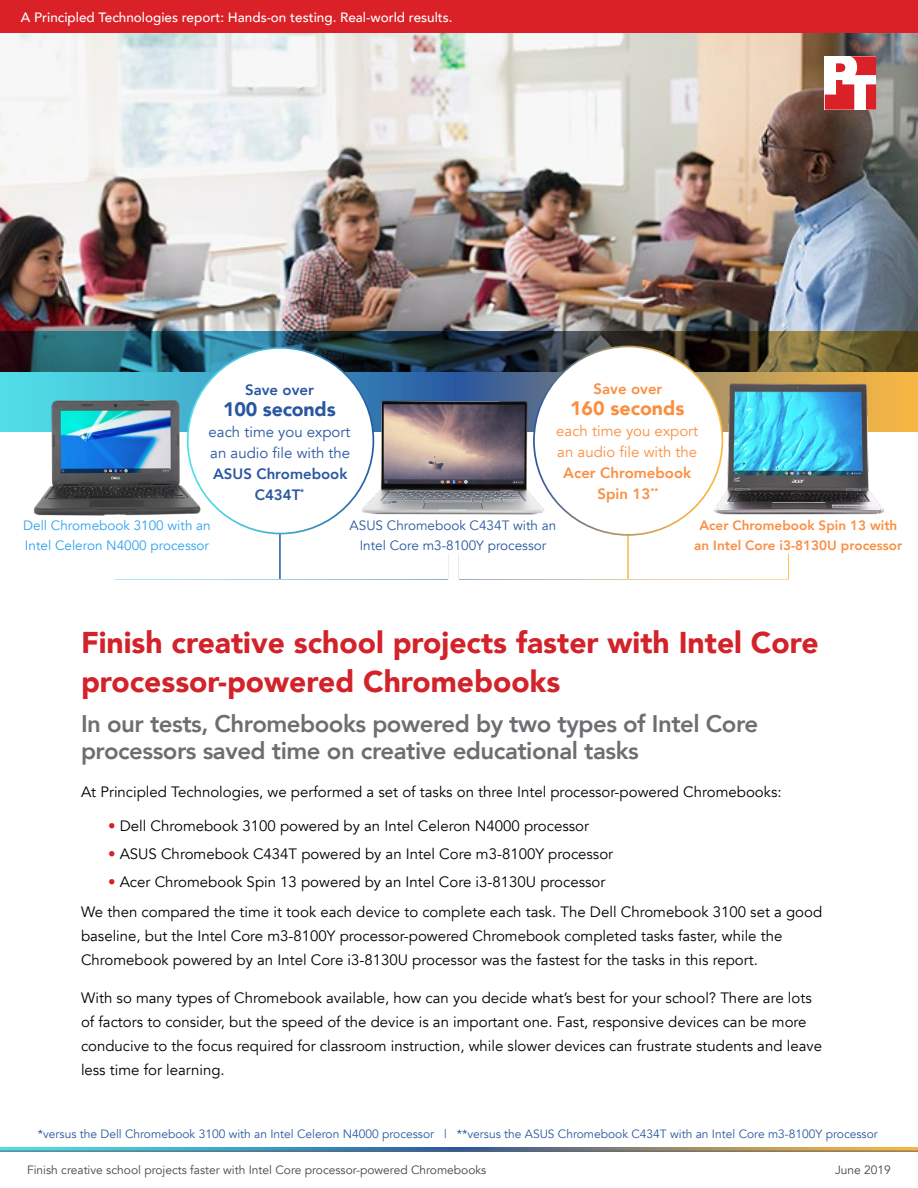
<style>
.page{position:relative;width:918px;height:1188px;background:#fff}
.page>*{position:absolute;margin:0;border:0;box-sizing:border-box;transform-origin:0 0}
.t1{font:900 30px/39px "Avenir";color:#d2232a}
.t2{font:800 24px/27px "Avenir";letter-spacing:-.02em;color:#6d6e71}
.t3{font:900 19.5px "Avenir";letter-spacing:-.01em;color:#2957a0}
.t4{font:900 19.5px "Avenir";color:#fa8f42}
.t5{font:15px/24px "Avenir";color:#000}
.t6{font:15px/21px "Avenir";color:#2957a0}
.t7{font:15px/21px "Avenir";color:#fa8f42}
.t8{font:800 15px/21px "Avenir";color:#fa8f42;text-align:center}
.t9{font:800 15px/21px "Avenir";color:#2957a0;text-align:center}
.t10{font:500 13.5px "Avenir";color:#fff}
.t11{font:800 13.5px/19.5px "Avenir";color:#fa8f42;text-align:center}
.t12{font:13.5px/19.5px "Avenir";color:#2957a0;text-align:center}
.t13{font:13.5px/19.5px "Avenir";color:#2fa2f0}
.t14{font:12px "Avenir";color:#2957a0}
.t15{font:12px "Avenir";color:#464547}
.s1{color:#d2232a}
</style>
<div class="page">
<img style="left:0;top:33px;width:918px;height:299px">
<img style="left:0;top:332px;width:918px;height:100px">
<svg style="left:0;top:1148px;width:918px;height:3px;background:#6c9092"></svg>
<img style="left:33px;top:400px;width:168px;height:115px">
<img style="left:361px;top:400px;width:184px;height:115px">
<img style="left:711px;top:382px;width:174px;height:133px">
<hr style="left:279px;top:526px;width:2px;height:53px;background:#2957a0">
<hr style="left:627px;top:526px;width:2px;height:53px;background:#fab842">
<div style="left:188px;top:348px;width:185px;height:186px;background:#fff;border-radius:50%"></div>
<div style="left:534px;top:346px;width:188px;height:189px;background:#fff;border-radius:50%"></div>
<hr style="left:0;top:1151px;width:918px;height:1px;background:#616264">
<div style="left:0;top:0;width:918px;height:32px;background:#da2128"></div>
<svg style="left:825px;top:56px;width:51px;height:54px"></svg>
<p class="t10" style="left:21px;top:6px;width:433px">A Principled Technologies report: Hands-on testing. Real-world results.</p>
<p class="t9" style="left:245px;top:379px;width:70px">Save over</p>
<h3 class="t3" style="left:223px;top:393px;width:114px">100 seconds</h3>
<p class="t6" style="left:209px;top:422px;width:143px">each time you export an audio file with the</p>
<p class="t9" style="left:213px;top:463px;width:136px">ASUS Chromebook<br>C434T<sup>*</sup></p>
<p class="t8" style="left:594px;top:378px;width:70px">Save over</p>
<h3 class="t4" style="left:570px;top:391px;width:116px">160 seconds</h3>
<p class="t7" style="left:556px;top:420px;width:143px">each time you export an audio file with the</p>
<p class="t8" style="left:563px;top:462px;width:130px">Acer Chromebook<br>Spin 13<sup>**</sup></p>
<p class="t13" style="left:23px;top:516px;width:189px">Dell Chromebook 3100 with an<br>Intel Celeron N4000 processor</p>
<p class="t12" style="left:350px;top:516px;width:208px">ASUS Chromebook C434T with an<br>Intel Core m3-8100Y processor</p>
<p class="t11" style="left:694px;top:516px;width:210px">Acer Chromebook Spin 13 with an Intel Core i3-8130U processor</p>
<h1 class="t1" style="left:81px;top:622px;width:739px">Finish creative school projects faster with Intel Core processor-powered Chromebooks</h1>
<h2 class="t2" style="left:81px;top:710px;width:679px">In our tests, Chromebooks powered by two types of Intel Core processors saved time on creative educational tasks</h2>
<p class="t5" style="left:81px;top:780px;width:702px">At Principled Technologies, we performed a set of tasks on three Intel processor-powered Chromebooks:</p>
<p class="t5" style="left:108px;top:814px;width:483px"><span class="s1">•</span> Dell Chromebook 3100 powered by an Intel Celeron N4000 processor</p>
<p class="t5" style="left:108px;top:842px;width:507px"><span class="s1">•</span> ASUS Chromebook C434T powered by an Intel Core m3-8100Y processor</p>
<p class="t5" style="left:81px;top:866px;width:743px;line-height:30.8px;text-indent:27px"><span class="s1">•</span> Acer Chromebook Spin 13 powered by an Intel Core i3-8130U processor<br>We then compared the time it took each device to complete each task. The Dell Chromebook 3100 set a good</p>
<p class="t5" style="left:81px;top:924px;width:703px">baseline, but the Intel Core m3-8100Y processor-powered Chromebook completed tasks faster, while the<br>Chromebook powered by an Intel Core i3-8130U processor was the fastest for the tasks in this report.</p>
<p class="t5" style="left:81px;top:986px;width:743px">With so many types of Chromebook available, how can you decide what’s best for your school? There are lots of factors to consider, but the speed of the device is an important one. Fast, responsive devices can be more conducive to the focus required for classroom instruction, while slower devices can frustrate students and leave less time for learning.</p>
<p class="t14" style="left:38px;top:1126px;width:842px">*versus the Dell Chromebook 3100 with an Intel Celeron N4000 processor | **versus the ASUS Chromebook C434T with an Intel Core m3-8100Y processor</p>
<p class="t15" style="left:27px;top:1163px;width:461px">Finish creative school projects faster with Intel Core processor-powered Chromebooks</p>
<p class="t15" style="left:835px;top:1163px;width:57px">June 2019</p>
</div>
